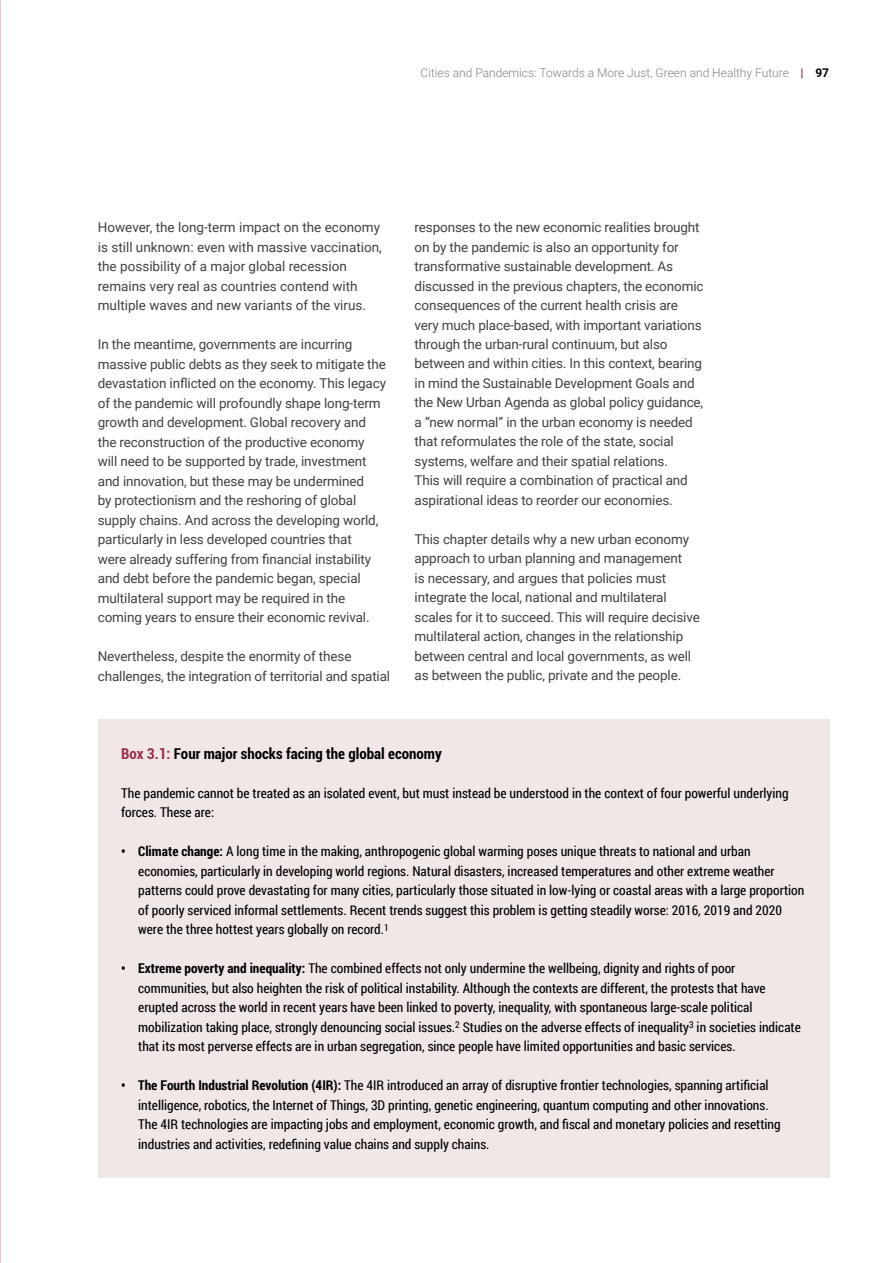
<style>
.page{position:relative;width:893px;height:1263px;background:#fff}
.page>*{position:absolute;margin:0;border:0;box-sizing:border-box;transform-origin:0 0}
.t1{font:700 condensed 15px "Roboto";color:#000}
.t2{font:13.5px/19.5px "Roboto";letter-spacing:-.01em;color:#414042}
.t3{font:13.5px/19.5px "Roboto Condensed";color:#000}
.t4{font:300 12px "Roboto";color:#808285}
.s1{font-weight:900;color:#972e4a}
.s2{font-weight:700;color:#000}
.s3{color:#972e4a}
.s4{font-weight:700}
</style>
<div class="page">
<div style="left:98px;top:719px;width:731px;height:459px;background:#f1e7e6"></div>
<p class="t4" style="left:421px;top:64px;width:410px">Cities and Pandemics: Towards a More Just, Green and Healthy Future <span class="s1">|</span> <span class="s2">97</span></p>
<p class="t2" style="left:98px;top:217px;width:286px">However, the long-term impact on the economy is still unknown: even with massive vaccination, the possibility of a major global recession remains very real as countries contend with multiple waves and new variants of the virus.</p>
<p class="t2" style="left:98px;top:334px;width:290px">In the meantime, governments are incurring massive public debts as they seek to mitigate the devastation inflicted on the economy. This legacy of the pandemic will profoundly shape long-term growth and development. Global recovery and the reconstruction of the productive economy will need to be supported by trade, investment and innovation, but these may be undermined<br>by protectionism and the reshoring of global supply chains. And across the developing world, particularly in less developed countries that<br>were already suffering from financial instability and debt before the pandemic began, special multilateral support may be required in the coming years to ensure their economic revival.</p>
<p class="t2" style="left:98px;top:646px;width:294px">Nevertheless, despite the enormity of these challenges, the integration of territorial and spatial</p>
<p class="t2" style="left:415px;top:217px;width:290px">responses to the new economic realities brought on by the pandemic is also an opportunity for transformative sustainable development. As discussed in the previous chapters, the economic consequences of the current health crisis are very much place-based, with important variations through the urban-rural continuum, but also between and within cities. In this context, bearing in mind the Sustainable Development Goals and the New Urban Agenda as global policy guidance, a “new normal” in the urban economy is needed that reformulates the role of the state, social systems, welfare and their spatial relations.<br>This will require a combination of practical and aspirational ideas to reorder our economies.</p>
<p class="t2" style="left:415px;top:529px;width:287px">This chapter details why a new urban economy approach to urban planning and management<br>is necessary, and argues that policies must integrate the local, national and multilateral scales for it to succeed. This will require decisive multilateral action, changes in the relationship between central and local governments, as well as between the public, private and the people.</p>
<p class="t1" style="left:121px;top:743px;width:322px"><span class="s3">Box 3.1:</span> Four major shocks facing the global economy</p>
<p class="t3" style="left:121px;top:783px;width:669px">The pandemic cannot be treated as an isolated event, but must instead be understood in the context of four powerful underlying forces. These are:</p>
<p class="t3" style="left:138px;top:841px;width:668px;text-indent:-17px"><span class="s4">• Climate change:</span> A long time in the making, anthropogenic global warming poses unique threats to national and urban economies, particularly in developing world regions. Natural disasters, increased temperatures and other extreme weather patterns could prove devastating for many cities, particularly those situated in low-lying or coastal areas with a large proportion of poorly serviced informal settlements. Recent trends suggest this problem is getting steadily worse: 2016, 2019 and 2020 were the three hottest years globally on record.<sup>1</sup></p>
<p class="t3" style="left:138px;top:958px;width:664px;text-indent:-17px"><span class="s4">• Extreme poverty and inequality:</span> The combined effects not only undermine the wellbeing, dignity and rights of poor communities, but also heighten the risk of political instability. Although the contexts are different, the protests that have erupted across the world in recent years have been linked to poverty, inequality, with spontaneous large-scale political mobilization taking place, strongly denouncing social issues.<sup>2</sup> Studies on the adverse effects of inequality<sup>3</sup> in societies indicate that its most perverse effects are in urban segregation, since people have limited opportunities and basic services.</p>
<p class="t3" style="left:138px;top:1075px;width:644px;text-indent:-17px"><span class="s4">• The Fourth Industrial Revolution (4IR):</span> The 4IR introduced an array of disruptive frontier technologies, spanning artificial intelligence, robotics, the Internet of Things, 3D printing, genetic engineering, quantum computing and other innovations.<br>The 4IR technologies are impacting jobs and employment, economic growth, and fiscal and monetary policies and resetting industries and activities, redefining value chains and supply chains.</p>
</div>
